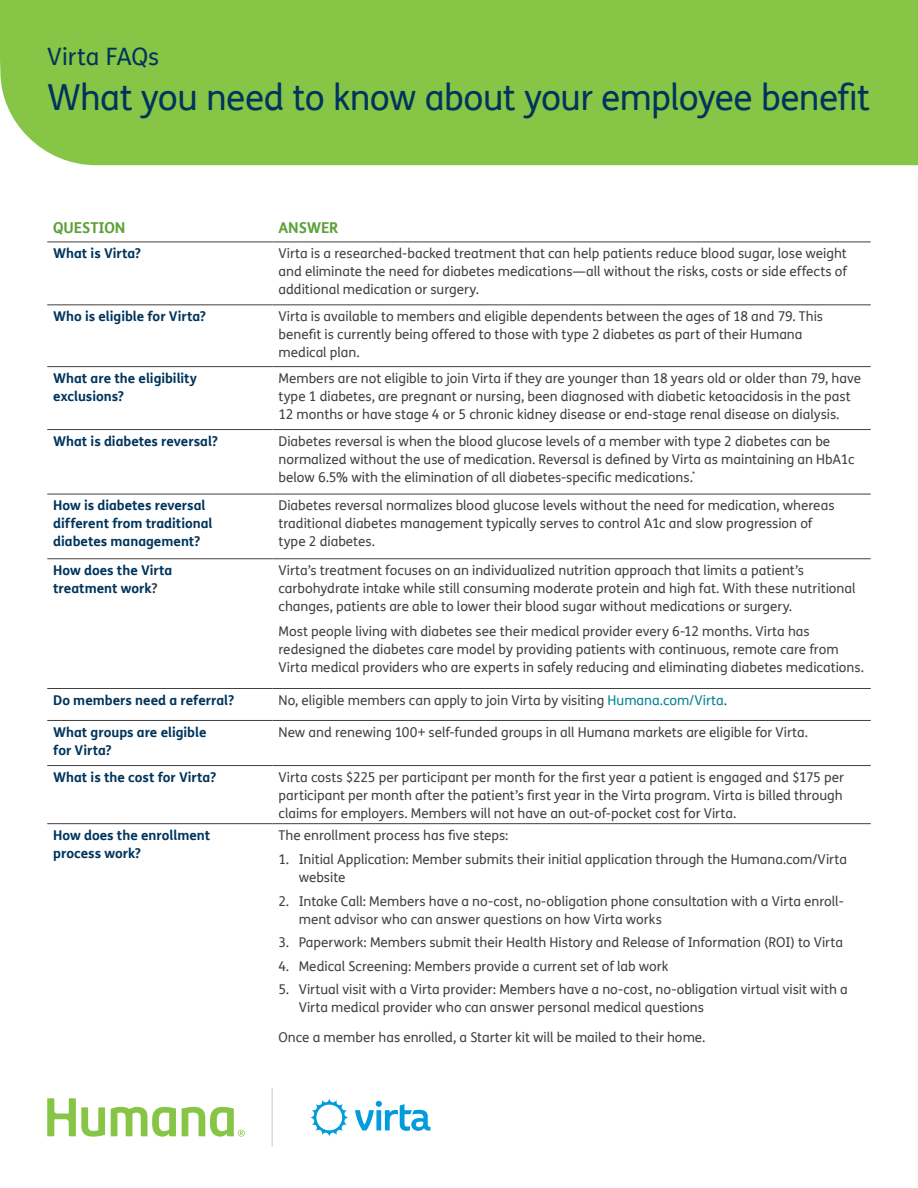
<style>
.page{position:relative;width:918px;height:1188px;background:#fff}
.page>*{position:absolute;margin:0;border:0;box-sizing:border-box;transform-origin:0 0}
.t1{font:36px "FS Humana";letter-spacing:-.015em;color:#00345c}
.t2{font:24px "FS Humana";color:#00345c}
.t3{font:700 15px "FS Humana";letter-spacing:-.005em;color:#5da139}
.t4{font:13.5px/18px "FS Humana";color:#414042}
.t5{font:700 13.5px/18px "FS Humana";color:#00345c}
.s1{color:#414042}
.s2{color:#00838f}
</style>
<div class="page">
<div style="left:0;top:0;width:918px;height:165px;background:#87c546"></div>
<hr style="left:47px;top:305px;width:225px;height:1px;background:#414042">
<hr style="left:47px;top:366px;width:225px;height:1px;background:#414042">
<hr style="left:47px;top:429px;width:225px;height:1px;background:#414042">
<hr style="left:47px;top:494px;width:225px;height:1px;background:#414042">
<hr style="left:47px;top:559px;width:225px;height:1px;background:#414042">
<hr style="left:47px;top:688px;width:225px;height:1px;background:#414042">
<hr style="left:47px;top:720px;width:225px;height:1px;background:#414042">
<hr style="left:47px;top:765px;width:225px;height:1px;background:#414042">
<hr style="left:47px;top:823px;width:225px;height:1px;background:#414042">
<hr style="left:272px;top:305px;width:599px;height:1px;background:#414042">
<hr style="left:272px;top:366px;width:599px;height:1px;background:#414042">
<hr style="left:272px;top:429px;width:599px;height:1px;background:#414042">
<hr style="left:272px;top:494px;width:599px;height:1px;background:#414042">
<hr style="left:272px;top:559px;width:599px;height:1px;background:#414042">
<hr style="left:272px;top:688px;width:599px;height:1px;background:#414042">
<hr style="left:272px;top:720px;width:599px;height:1px;background:#414042">
<hr style="left:272px;top:765px;width:599px;height:1px;background:#414042">
<hr style="left:272px;top:823px;width:599px;height:1px;background:#414042">
<hr style="left:47px;top:242px;width:225px;height:1px;background:#414042">
<hr style="left:272px;top:242px;width:599px;height:1px;background:#414042">
<svg style="left:47px;top:1098px;width:198px;height:39px"></svg>
<hr style="left:272px;top:1088px;width:1px;height:59px;background:#cbcdce">
<svg style="left:355px;top:1101px;width:76px;height:30px"></svg>
<svg style="left:310px;top:1098px;width:38px;height:39px"></svg>
<h2 class="t2" style="left:47px;top:40px;width:114px">Virta FAQs</h2>
<h1 class="t1" style="left:47px;top:73px;width:824px">What you need to know about your employee benefit</h1>
<p class="t3" style="left:53px;top:216px;width:74px">QUESTION</p>
<p class="t3" style="left:278px;top:216px;width:62px">ANSWER</p>
<p class="t5" style="left:53px;top:244px;width:89px">What is Virta?</p>
<p class="t4" style="left:278px;top:244px;width:570px;text-align:justify">Virta is a researched-backed treatment that can help patients reduce blood sugar, lose weight and eliminate the need for diabetes medications—all without the risks, costs or side effects of additional medication or surgery.</p>
<p class="t5" style="left:53px;top:307px;width:154px">Who is eligible for Virta?</p>
<p class="t4" style="left:278px;top:307px;width:546px">Virta is available to members and eligible dependents between the ages of 18 and 79. This benefit is currently being offered to those with type 2 diabetes as part of their Humana medical plan.</p>
<p class="t5" style="left:53px;top:368px;width:145px">What are the eligibility exclusions?</p>
<p class="t4" style="left:278px;top:369px;width:584px">Members are not eligible to join Virta if they are younger than 18 years old or older than 79, have type 1 diabetes, are pregnant or nursing, been diagnosed with diabetic ketoacidosis in the past<br>12 months or have stage 4 or 5 chronic kidney disease or end-stage renal disease on dialysis.</p>
<p class="t5" style="left:53px;top:431px;width:166px">What is diabetes reversal?</p>
<p class="t4" style="left:278px;top:432px;width:578px">Diabetes reversal is when the blood glucose levels of a member with type 2 diabetes can be normalized without the use of medication. Reversal is defined by Virta as maintaining an HbA1c below 6.5% with the elimination of all diabetes-specific medications.<sup>*</sup></p>
<p class="t5" style="left:53px;top:496px;width:161px">How is diabetes reversal different from traditional diabetes management?</p>
<p class="t4" style="left:278px;top:496px;width:558px">Diabetes reversal normalizes blood glucose levels without the need for medication, whereas traditional diabetes management typically serves to control A1c and slow progression of type 2 diabetes.</p>
<p class="t5" style="left:53px;top:560px;width:121px">How does the Virta treatment work<span class="s1">?</span></p>
<p class="t4" style="left:278px;top:561px;width:579px">Virta’s treatment focuses on an individualized nutrition approach that limits a patient’s carbohydrate intake while still consuming moderate protein and high fat. With these nutritional changes, patients are able to lower their blood sugar without medications or surgery.</p>
<p class="t4" style="left:278px;top:622px;width:587px">Most people living with diabetes see their medical provider every 6-12 months. Virta has redesigned the diabetes care model by providing patients with continuous, remote care from<br>Virta medical providers who are experts in safely reducing and eliminating diabetes medications.</p>
<p class="t5" style="left:53px;top:690px;width:182px">Do members need a referral?</p>
<p class="t4" style="left:278px;top:691px;width:450px">No, eligible members can apply to join Virta by visiting <span class="s2">Humana.com/Virta</span>.</p>
<p class="t5" style="left:53px;top:722px;width:155px">What groups are eligible for Virta?</p>
<p class="t4" style="left:278px;top:723px;width:531px">New and renewing 100+ self-funded groups in all Humana markets are eligible for Virta.</p>
<p class="t5" style="left:53px;top:767px;width:164px">What is the cost for Virta?</p>
<p class="t4" style="left:278px;top:768px;width:567px;text-align:justify">Virta costs $225 per participant per month for the first year a patient is engaged and $175 per participant per month after the patient’s first year in the Virta program. Virta is billed through claims for employers. Members will not have an out-of-pocket cost for Virta.</p>
<p class="t5" style="left:53px;top:825px;width:159px">How does the enrollment process work?</p>
<p class="t4" style="left:278px;top:826px;width:232px">The enrollment process has five steps:</p>
<p class="t4" style="left:299px;top:850px;width:550px;text-indent:-20px">1. Initial Application: Member submits their initial application through the Humana.com/Virta website</p>
<p class="t4" style="left:299px;top:892px;width:547px;text-indent:-20px">2. Intake Call: Members have a no-cost, no-obligation phone consultation with a Virta enroll&shy;ment advisor who can answer questions on how Virta works</p>
<p class="t4" style="left:278px;top:933px;width:566px">3. Paperwork: Members submit their Health History and Release of Information (ROI) to Virta</p>
<p class="t4" style="left:278px;top:957px;width:392px">4. Medical Screening: Members provide a current set of lab work</p>
<p class="t4" style="left:299px;top:980px;width:550px;text-indent:-20px">5. Virtual visit with a Virta provider: Members have a no-cost, no-obligation virtual visit with a<br>Virta medical provider who can answer personal medical questions</p>
<p class="t4" style="left:278px;top:1028px;width:428px">Once a member has enrolled, a Starter kit will be mailed to their home.</p>
</div>
